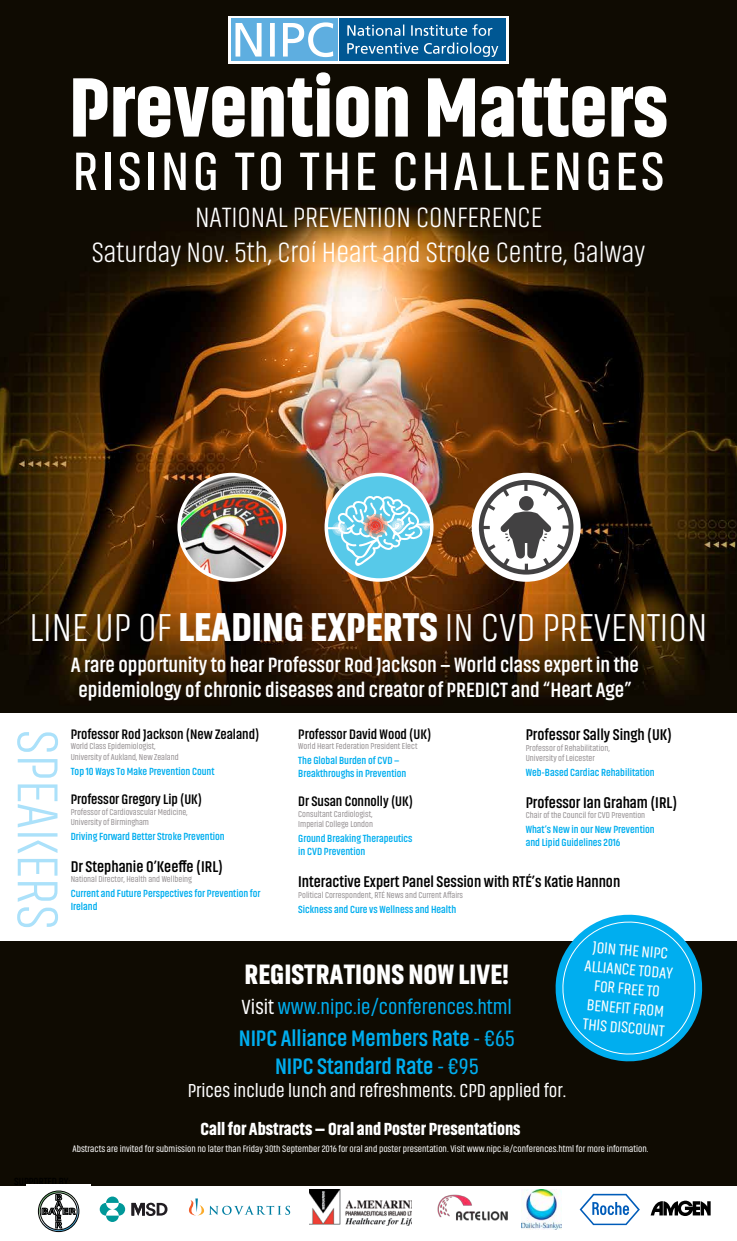
<style>
.page{position:relative;width:737px;height:1241px;background:#fff}
.page>*{position:absolute;margin:0;border:0;box-sizing:border-box;transform-origin:0 0}
.t1{font:900 84px "Akhand";color:#fff}
.t2{font:300 59.5px "Akhand";color:#abe1fa}
.t3{font:600 55.12px "Akhand";letter-spacing:.06em;color:#fff}
.t4{font:300 40.25px "Akhand";color:#fff}
.t5{font:300 28.88px/34.6px "Akhand";color:#fff;text-align:center}
.t6{font:900 28px "Akhand";color:#fff}
.t7{font:700 22.75px/27.3px "Akhand";color:#00aeef;text-align:center}
.t8{font:700 21px/25.2px "Akhand";color:#fff;text-align:center}
.t9{font:21px "Akhand";color:#00aeef}
.t10{font:19.25px "Akhand";color:#fff}
.t11{font:900 17.5px "Akhand";color:#fff}
.t12{font:16.1px/19.3px "Akhand";color:#fff;text-align:center}
.t13{font:700 15.75px "Akhand";color:#000}
.t14{font:700 14px "Akhand";color:#000}
.t15{font:700 10.5px/12.6px "Akhand";color:#00aeef}
.t16{font:9.62px "Akhand";color:#fff}
.t17{font:8.75px/10.5px "Akhand";color:#959092}
.s1{font-weight:900}
.s2{color:#fff}
.s3{font-weight:400}
</style>
<div class="page">
<svg style="left:188px;top:1198px;width:102px;height:17px"></svg>
<img style="left:0;top:0;width:737px;height:1184px">
<svg style="left:326px;top:474px;width:106px;height:106px;background:#6ed0eb"></svg>
<svg style="left:326px;top:494px;width:106px;height:73px;background:#89cadb"></svg>
<div style="left:324px;top:472px;width:109px;height:109px;border:4px solid #fff;border-radius:50%"></div>
<img style="left:179px;top:474px;width:106px;height:106px;border-radius:53px">
<div style="left:177px;top:472px;width:109px;height:109px;border:4px solid #fff;border-radius:50%"></div>
<svg style="left:473px;top:474px;width:106px;height:106px"></svg>
<div style="left:471px;top:472px;width:109px;height:109px;border:4px solid #fff;border-radius:50%"></div>
<div style="left:0;top:713px;width:737px;height:227px;background:#fff"></div>
<svg style="left:38px;top:1190px;width:41px;height:41px"></svg>
<svg style="left:106px;top:1196px;width:13px;height:6px"></svg>
<svg style="left:106px;top:1215px;width:13px;height:6px"></svg>
<svg style="left:100px;top:1202px;width:12px;height:13px"></svg>
<svg style="left:113px;top:1202px;width:12px;height:13px"></svg>
<svg style="left:131px;top:1202px;width:36px;height:13px"></svg>
<img style="left:437px;top:1194px;width:71px;height:26px">
<img style="left:522px;top:1189px;width:39px;height:39px">
<svg style="left:579px;top:1193px;width:61px;height:31px"></svg>
<svg style="left:650px;top:1200px;width:60px;height:15px"></svg>
<svg style="left:228px;top:16px;width:280px;height:48px"></svg>
<div style="left:231px;top:19px;width:106px;height:42px;background:#5eaee0"></div>
<div style="left:340px;top:19px;width:166px;height:42px;background:#005793"></div>
<svg style="left:347px;top:24px;width:145px;height:12px"></svg>
<svg style="left:347px;top:42px;width:151px;height:15px"></svg>
<svg style="left:235px;top:22px;width:98px;height:35px"></svg>
<svg style="left:552px;top:914px;width:153px;height:150px;background:#1e9ac7"></svg>
<img style="left:309px;top:1189px;width:102px;height:35px">
<h1 class="t1" style="left:69px;top:61px;width:600px">Prevention Matters</h1>
<h3 class="t3" style="left:73px;top:142px;width:593px">RISING TO THE CHALLENGES</h3>
<h3 class="t5" style="left:92px;top:200px;width:555px">NATIONAL PREVENTION CONFERENCE<br>Saturday Nov. 5th, Croí Heart and Stroke Centre, Galway</h3>
<h3 class="t4" style="left:30px;top:606px;width:679px">LINE UP OF <span class="s1">LEADING EXPERTS</span> IN CVD PREVENTION</h3>
<h2 class="t2" style="left:68px;top:729px;width:201px;rotate:90deg">SPEAKERS</h2>
<h3 class="t8" style="left:71px;top:652px;width:569px">A rare opportunity to hear Professor Rod Jackson – World class expert in the epidemiology of chronic diseases and creator of PREDICT and “Heart Age”</h3>
<h3 class="t14" style="left:71px;top:726px;width:190px">Professor Rod Jackson (New Zealand)</h3>
<p class="t17" style="left:71px;top:741px;width:109px">World Class Epidemiologist,<br>University of Aukland, New Zealand</p>
<p class="t15" style="left:71px;top:764px;width:145px">Top 10 Ways To Make Prevention Count</p>
<h3 class="t14" style="left:71px;top:791px;width:133px">Professor Gregory Lip (UK)</h3>
<p class="t17" style="left:71px;top:806px;width:118px">Professor of Cardiovascular Medicine,<br>University of Birmingham</p>
<p class="t15" style="left:71px;top:830px;width:156px">Driving Forward Better Stroke Prevention</p>
<h3 class="t13" style="left:71px;top:858px;width:154px">Dr Stephanie O’Keeffe (IRL)</h3>
<p class="t17" style="left:71px;top:874px;width:123px">National Director, Health and Wellbeing</p>
<p class="t15" style="left:71px;top:887px;width:191px">Current and Future Perspectives for Prevention for<br>Ireland</p>
<h3 class="t14" style="left:298px;top:726px;width:135px">Professor David Wood (UK)</h3>
<p class="t17" style="left:298px;top:741px;width:121px">World Heart Federation President Elect</p>
<p class="t15" style="left:298px;top:754px;width:110px">The Global Burden of CVD –<br>Breakthroughs in Prevention</p>
<h3 class="t14" style="left:298px;top:794px;width:116px">Dr Susan Connolly (UK)</h3>
<p class="t17" style="left:298px;top:808px;width:76px">Consultant Cardiologist,<br>Imperial College London</p>
<p class="t15" style="left:298px;top:832px;width:116px">Ground Breaking Therapeutics in CVD Prevention</p>
<h3 class="t13" style="left:526px;top:726px;width:148px">Professor Sally Singh (UK)</h3>
<p class="t17" style="left:526px;top:742px;width:86px">Professor of Rehabilitation,<br>University of Leicester</p>
<p class="t15" style="left:526px;top:766px;width:130px">Web-Based Cardiac Rehabilitation</p>
<h3 class="t13" style="left:526px;top:793px;width:153px">Professor Ian Graham (IRL)</h3>
<p class="t17" style="left:526px;top:810px;width:121px">Chair of the Council for CVD Prevention</p>
<p class="t15" style="left:526px;top:823px;width:130px">What’s New in our New Prevention and Lipid Guidelines 2016</p>
<h3 class="t13" style="left:298px;top:873px;width:323px">Interactive Expert Panel Session with RTÉ’s Katie Hannon</h3>
<p class="t17" style="left:298px;top:889px;width:166px">Political Correspondent, RTÉ News and Current Affairs</p>
<p class="t15" style="left:298px;top:903px;width:159px">Sickness and Cure vs Wellness and Health</p>
<h3 class="t12" style="left:587px;top:936px;width:90px;rotate:5deg">JOIN THE NIPC<br>ALLIANCE TODAY<br>FOR FREE TO<br>BENEFIT FROM<br>THIS DISCOUNT</h3>
<h3 class="t6" style="left:244px;top:958px;width:266px">REGISTRATIONS NOW LIVE!</h3>
<h3 class="t9" style="left:242px;top:995px;width:272px"><span class="s2">Visit</span> www.nipc.ie/conferences.html</h3>
<h3 class="t7" style="left:239px;top:1024px;width:278px">NIPC Alliance Members Rate <span class="s3">- €65<br></span>NIPC Standard Rate <span class="s3">- €95</span></h3>
<h3 class="t10" style="left:188px;top:1080px;width:380px">Prices include lunch and refreshments. CPD applied for.</h3>
<h3 class="t11" style="left:200px;top:1119px;width:321px">Call for Abstracts – Oral and Poster Presentations</h3>
<p class="t16" style="left:72px;top:1143px;width:577px">Abstracts are invited for submission no later than Friday 30th September 2016 for oral and poster presentation. Visit www.nipc.ie/conferences.html for more information.</p>
</div>
